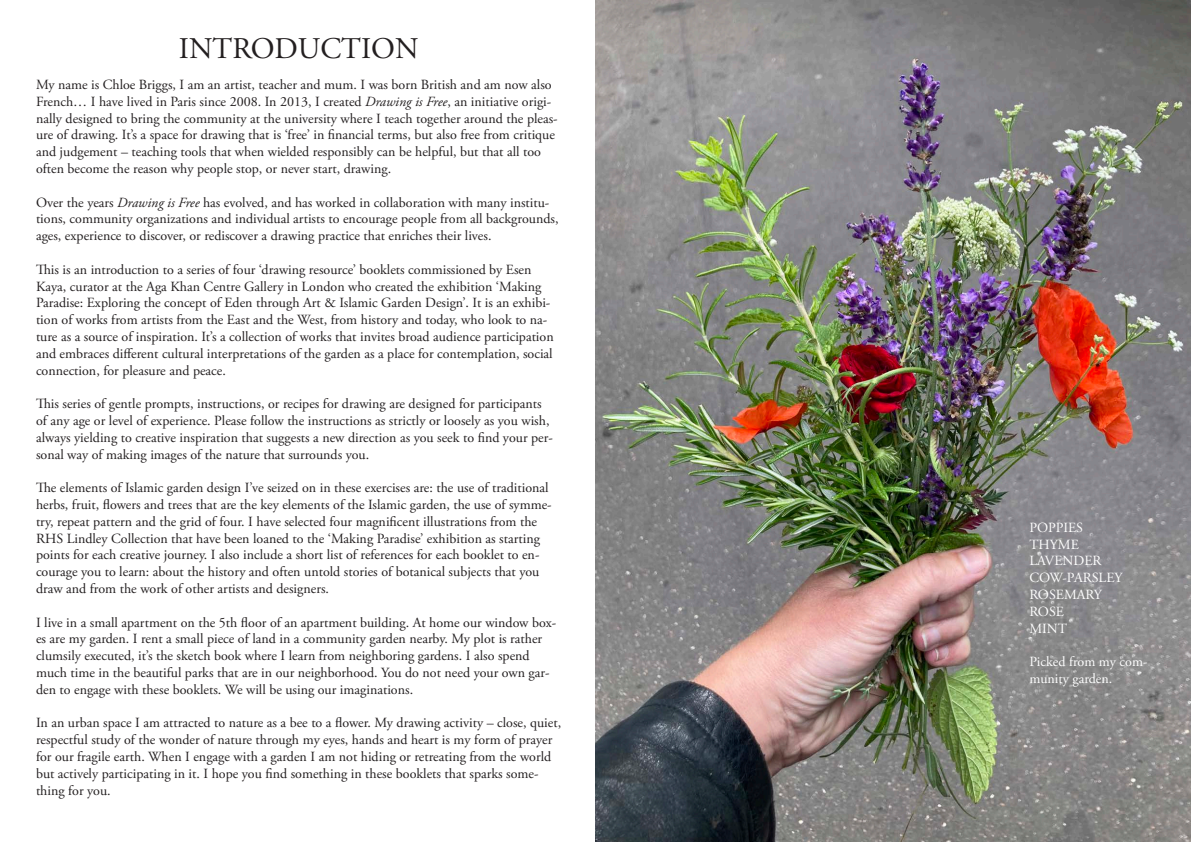
<style>
.page{position:relative;width:1191px;height:842px;background:#fff}
.page>*{position:absolute;margin:0;border:0;box-sizing:border-box;transform-origin:0 0}
.t1{font:30px "Adobe Garamond Pro";color:#231f20}
.t2{font:14px/16.8px "Adobe Garamond Pro";color:#231f20}
.t3{font:14px/16.8px "Adobe Garamond Pro";color:#fff}
.s1{font-style:italic}
</style>
<div class="page">
<img style="left:595px;top:0;width:596px;height:842px">
<p class="t1" style="left:179px;top:30px;width:241px">INTRODUCTION</p>
<p class="t2" style="left:36px;top:77px;width:523px">My name is Chloe Briggs, I am an artist, teacher and mum. I was born British and am now also French… I have lived in Paris since 2008. In 2013, I created <span class="s1">Drawing is Free</span>, an initiative origi&shy;nally designed to bring the community at the university where I teach together around the pleas&shy;ure of drawing. It’s a space for drawing that is ‘free’ in financial terms, but also free from critique and judgement – teaching tools that when wielded responsibly can be helpful, but that all too often become the reason why people stop, or never start, drawing.</p>
<p class="t2" style="left:36px;top:194px;width:524px">Over the years <span class="s1">Drawing is Free</span> has evolved, and has worked in collaboration with many institu&shy;tions, community organizations and individual artists to encourage people from all backgrounds, ages, experience to discover, or rediscover a drawing practice that enriches their lives.</p>
<p class="t2" style="left:36px;top:261px;width:519px">This is an introduction to a series of four ‘drawing resource’ booklets commissioned by Esen Kaya, curator at the Aga Khan Centre Gallery in London who created the exhibition ‘Making Paradise: Exploring the concept of Eden through Art &amp; Islamic Garden Design’. It is an exhibi&shy;tion of works from artists from the East and the West, from history and today, who look to na&shy;ture as a source of inspiration. It’s a collection of works that invites broad audience participation and embraces different cultural interpretations of the garden as a place for contemplation, social connection, for pleasure and peace.</p>
<p class="t2" style="left:36px;top:396px;width:518px">This series of gentle prompts, instructions, or recipes for drawing are designed for participants of any age or level of experience. Please follow the instructions as strictly or loosely as you wish, always yielding to creative inspiration that suggests a new direction as you seek to find your per&shy;sonal way of making images of the nature that surrounds you.</p>
<p class="t2" style="left:36px;top:480px;width:517px">The elements of Islamic garden design I’ve seized on in these exercises are: the use of traditional herbs, fruit, flowers and trees that are the key elements of the Islamic garden, the use of symme&shy;try, repeat pattern and the grid of four. I have selected four magnificent illustrations from the RHS Lindley Collection that have been loaned to the ‘Making Paradise’ exhibition as starting points for each creative journey. I also include a short list of references for each booklet to en&shy;courage you to learn: about the history and often untold stories of botanical subjects that you draw and from the work of other artists and designers.</p>
<p class="t2" style="left:36px;top:614px;width:522px">I live in a small apartment on the 5th floor of an apartment building. At home our window box&shy;es are my garden. I rent a small piece of land in a community garden nearby. My plot is rather clumsily executed, it’s the sketch book where I learn from neighboring gardens. I also spend much time in the beautiful parks that are in our neighborhood. You do not need your own gar&shy;den to engage with these booklets. We will be using our imaginations.</p>
<p class="t2" style="left:36px;top:715px;width:527px">In an urban space I am attracted to nature as a bee to a flower. My drawing activity – close, quiet, respectful study of the wonder of nature through my eyes, hands and heart is my form of prayer for our fragile earth. When I engage with a garden I am not hiding or retreating from the world but actively participating in it. I hope you find something in these booklets that sparks some&shy;thing for you.</p>
<p class="t3" style="left:1029px;top:519px;width:55px">POPPIES</p>
<p class="t3" style="left:1029px;top:536px;width:51px">THYME</p>
<p class="t3" style="left:1029px;top:553px;width:74px">LAVENDER</p>
<p class="t3" style="left:1029px;top:570px;width:95px">COW-PARSLEY</p>
<p class="t3" style="left:1029px;top:587px;width:74px">ROSEMARY</p>
<p class="t3" style="left:1029px;top:603px;width:36px">ROSE</p>
<p class="t3" style="left:1029px;top:620px;width:39px">MINT</p>
<p class="t3" style="left:1029px;top:654px;width:120px">Picked from my com&shy;munity garden.</p>
</div>
